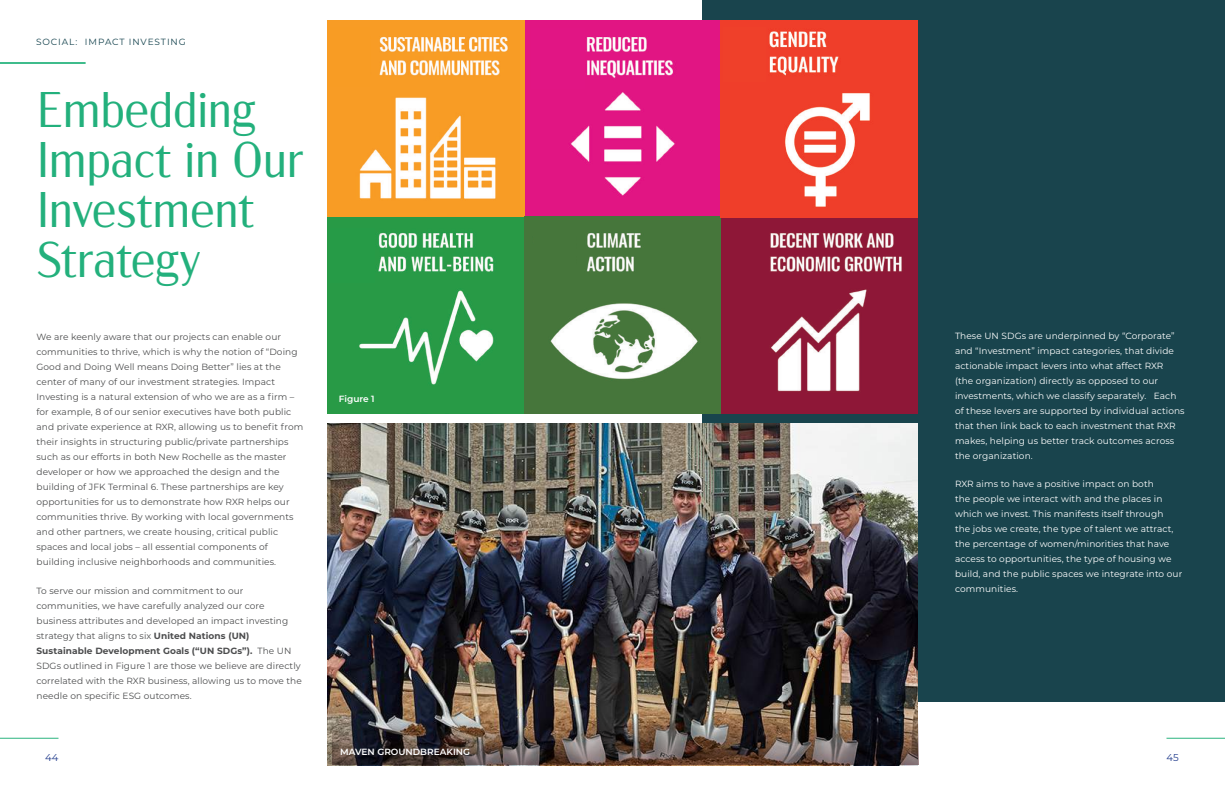
<style>
.page{position:relative;width:1225px;height:792px;background:#fff}
.page>*{position:absolute;margin:0;border:0;box-sizing:border-box;transform-origin:0 0}
.t1{font:300 50px/50px "Acme Gothic";letter-spacing:-.025em;color:#23b07c}
.t2{font:10px "Montserrat";color:#253f8e}
.t3{font:9px/15px "Montserrat";letter-spacing:.01em;color:#4b4c4d}
.t4{font:9px/15px "Montserrat";letter-spacing:.01em;color:#fff}
.t5{font:600 9px "Montserrat";color:#fff}
.t6{font:9px "Montserrat";letter-spacing:.1em;color:#16444f}
.s1{font-weight:700}
</style>
<div class="page">
<hr style="left:1166px;top:738px;width:59px;height:1px;background:#2ab47e">
<hr style="left:0;top:738px;width:58px;height:1px;background:#2ab47e">
<div style="left:702px;top:0;width:523px;height:702px;background:#19444d"></div>
<img style="left:327px;top:423px;width:591px;height:342px">
<hr style="left:0;top:63px;width:85px;height:1px;background:#25b47d">
<img style="left:327px;top:20px;width:591px;height:394px">
<img style="left:332px;top:720px;width:586px;height:45px">
<div style="left:331px;top:27px;width:39px;height:59px;background:#f89c24"></div>
<div style="left:532px;top:29px;width:52px;height:59px;background:#e11584"></div>
<div style="left:723px;top:28px;width:42px;height:54px;background:#ef402a"></div>
<div style="left:330px;top:228px;width:44px;height:54px;background:#269b47"></div>
<div style="left:534px;top:231px;width:42px;height:43px;background:#46763b"></div>
<div style="left:723px;top:230px;width:46px;height:46px;background:#8e1737"></div>
<p class="t6" style="left:36px;top:35px;width:151px">SOCIAL: IMPACT INVESTING</p>
<h1 class="t1" style="left:36px;top:82px;width:269px">Embedding<br>Impact in Our<br>Investment<br>Strategy</h1>
<p class="t3" style="left:36px;top:329px;width:269px">We are keenly aware that our projects can enable our communities to thrive, which is why the notion of “Doing Good and Doing Well means Doing Better” lies at the center of many of our investment strategies. Impact Investing is a natural extension of who we are as a firm – for example, 8 of our senior executives have both public and private experience at RXR, allowing us to benefit from their insights in structuring public/private partnerships such as our efforts in both New Rochelle as the master developer or how we approached the design and the building of JFK Terminal 6. These partnerships are key opportunities for us to demonstrate how RXR helps our communities thrive. By working with local governments and other partners, we create housing, critical public spaces and local jobs – all essential components of building inclusive neighborhoods and communities.</p>
<p class="t3" style="left:36px;top:583px;width:267px">To serve our mission and commitment to our communities, we have carefully analyzed our core business attributes and developed an impact investing strategy that aligns to six <span class="s1">United Nations (UN)<br>Sustainable Development Goals (“UN SDGs”).</span> The UN SDGs outlined in Figure 1 are those we believe are directly correlated with the RXR business, allowing us to move the needle on specific ESG outcomes.</p>
<p class="t5" style="left:339px;top:392px;width:37px">Figure 1</p>
<p class="t4" style="left:955px;top:328px;width:231px">These UN SDGs are underpinned by “Corporate” and “Investment” impact categories, that divide actionable impact levers into what affect RXR<br>(the organization) directly as opposed to our investments, which we classify separately. Each of these levers are supported by individual actions that then link back to each investment that RXR makes, helping us better track outcomes across the organization.</p>
<p class="t4" style="left:955px;top:476px;width:229px">RXR aims to have a positive impact on both<br>the people we interact with and the places in which we invest. This manifests itself through<br>the jobs we create, the type of talent we attract, the percentage of women/minorities that have access to opportunities, the type of housing we build, and the public spaces we integrate into our communities.</p>
<p class="t5" style="left:340px;top:745px;width:132px">MAVEN GROUNDBREAKING</p>
<p class="t2" style="left:45px;top:751px;width:15px">44</p>
<p class="t2" style="left:1166px;top:751px;width:14px">45</p>
</div>
